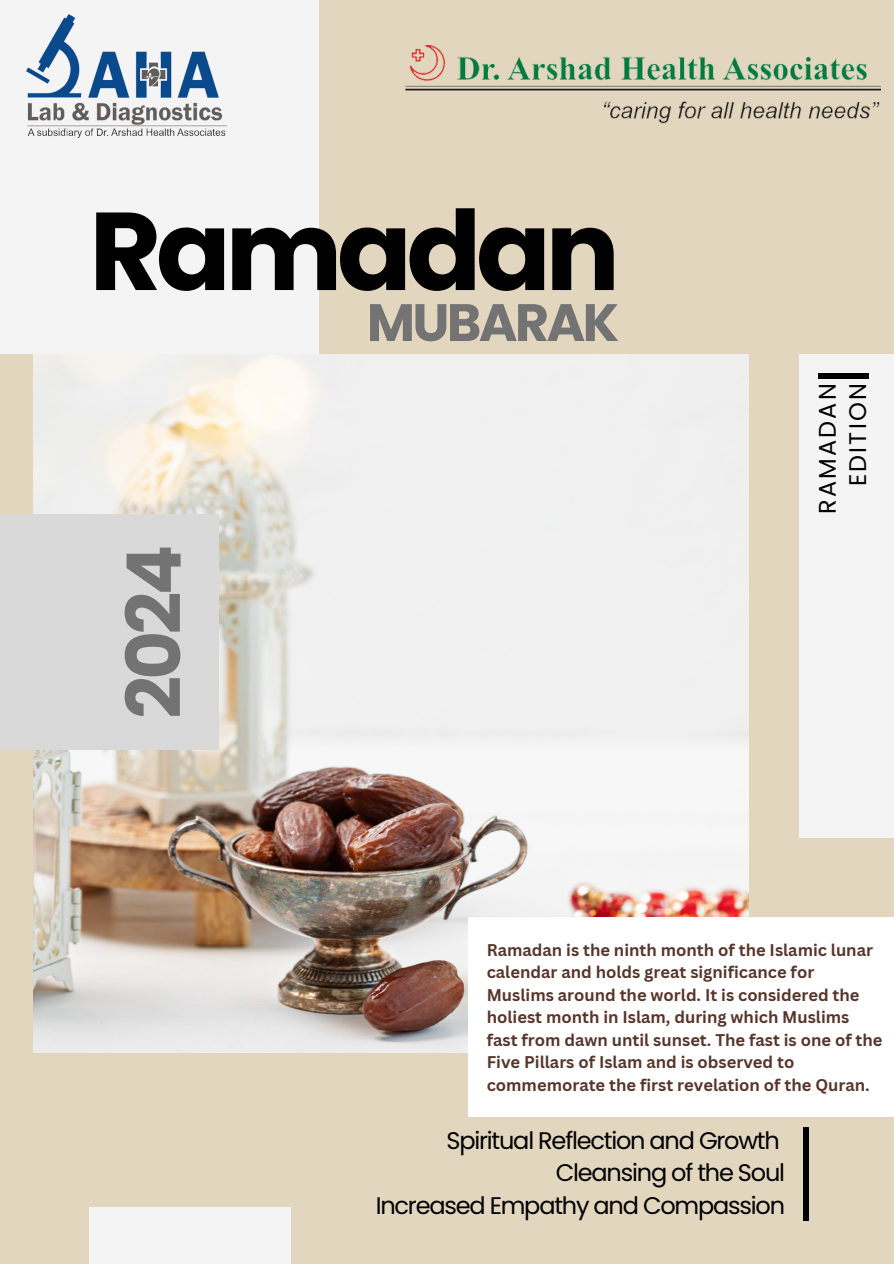
<style>
.page{position:relative;width:894px;height:1264px;background:#fff}
.page>*{position:absolute;margin:0;border:0;box-sizing:border-box;transform-origin:0 0}
.t1{font:700 110.4px "Poppins";letter-spacing:-.05em;color:#000}
.t2{font:700 75px "Poppins";color:#737373}
.t3{font:700 52.5px "Poppins";letter-spacing:-.05em;color:#737373}
.t4{font:24px/32.7px "Poppins";letter-spacing:-.05em;color:#000;text-align:right}
.t5{font:24px/30.3px "Poppins";letter-spacing:.09em;color:#000;text-align:right}
.t6{font:700 16.5px/22.5px "Canva Sans";color:#57352b}
</style>
<div class="page">
<div style="left:0;top:0;width:893px;height:1263px;background:#e3d6bf"></div>
<div style="left:798px;top:355px;width:95px;height:482px;background:#f4f4f4"></div>
<img style="left:33px;top:355px;width:715px;height:697px">
<div style="left:468px;top:917px;width:425px;height:200px;background:#fff"></div>
<div style="left:0;top:0;width:318px;height:354px;background:#f4f4f4"></div>
<div style="left:0;top:514px;width:219px;height:235px;background:#d9d9d9"></div>
<div style="left:802px;top:1127px;width:6px;height:93px;background:#000"></div>
<div style="left:818px;top:373px;width:50px;height:6px;background:#000"></div>
<div style="left:89px;top:1207px;width:202px;height:56px;background:#f4f4f4"></div>
<img style="left:26px;top:14px;width:200px;height:123px">
<img style="left:405px;top:45px;width:475px;height:79px">
<p class="t1" style="left:89px;top:174px;width:532px">Ramadan</p>
<p class="t3" style="left:366px;top:286px;width:254px">MUBARAK</p>
<h1 class="t2" style="left:102px;top:718px;width:176px;rotate:-90deg">2024</h1>
<h4 class="t5" style="left:812px;top:514px;width:132px;rotate:-90deg">RAMADAN<br>EDITION</h4>
<h5 class="t6" style="left:486px;top:937px;width:397px">Ramadan is the ninth month of the Islamic lunar calendar and holds great significance for Muslims around the world. It is considered the holiest month in Islam, during which Muslims fast from dawn until sunset. The fast is one of the Five Pillars of Islam and is observed to commemorate the first revelation of the Quran.</h5>
<h3 class="t4" style="left:375px;top:1123px;width:411px">Spiritual Reflection and Growth<br>Cleansing of the Soul<br>Increased Empathy and Compassion</h3>
</div>
